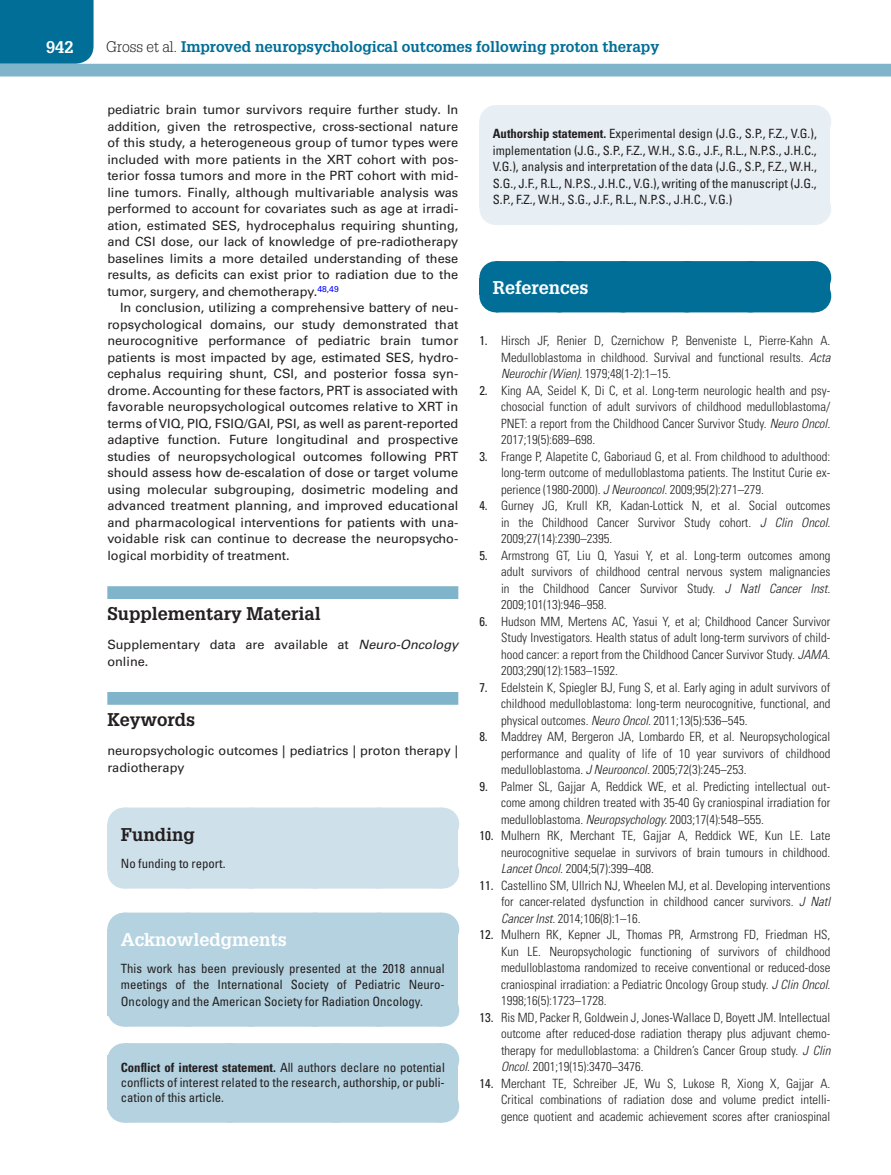
<style>
.page{position:relative;width:891px;height:1175px;background:#fff}
.page>*{position:absolute;margin:0;border:0;box-sizing:border-box;transform-origin:0 0}
.t1{font:700 18px "Glypha LT Std";color:#231f20}
.t2{font:700 18px "Glypha LT Std";color:#fff}
.t3{font:700 16.5px "Glypha LT Std";color:#fff}
.t4{font:700 15px "Glypha LT Std";color:#006e96}
.t5{font:300 condensed 12.75px/16.5px "Univers LT Std";color:#231f20;text-align:justify}
.t6{font:12.75px/16.5px "Univers LT Std";color:#231f20;text-align:justify}
.t7{font:condensed 12.75px/16.5px "Univers LT Std";color:#231f20;text-align:justify}
.s1{font-weight:300;color:#231f20}
.s2{font-style:italic}
.s3{font-weight:700}
.s4{font-weight:400}
</style>
<div class="page">
<div style="left:0;top:0;width:94px;height:64px;background:#006e96"></div>
<div style="left:0;top:64px;width:891px;height:12px;background:#7fb4ca"></div>
<div style="left:107px;top:586px;width:351px;height:13px;background:#7fb4ca"></div>
<div style="left:107px;top:692px;width:351px;height:12px;background:#7fb4ca"></div>
<div style="left:107px;top:824px;width:351px;height:33px;background:#cee0ea"></div>
<div style="left:124px;top:807px;width:318px;height:33px;background:#cee0ea"></div>
<svg style="left:187px;top:807px;width:223px;height:1px"></svg>
<hr style="left:442px;top:807px;width:1px;height:33px;background:#cee0ea">
<div style="left:107px;top:855px;width:351px;height:16px;background:#cee0ea"></div>
<div style="left:124px;top:855px;width:318px;height:33px;background:#cee0ea"></div>
<hr style="left:442px;top:855px;width:1px;height:33px;background:#cee0ea">
<div style="left:107px;top:929px;width:351px;height:32px;background:#b4d2df"></div>
<div style="left:124px;top:912px;width:318px;height:33px;background:#b4d2df"></div>
<svg style="left:187px;top:912px;width:223px;height:1px"></svg>
<hr style="left:442px;top:912px;width:1px;height:33px;background:#b4d2df">
<div style="left:107px;top:958px;width:351px;height:58px;background:#b4d2df"></div>
<div style="left:124px;top:993px;width:318px;height:33px;background:#b4d2df"></div>
<hr style="left:442px;top:993px;width:1px;height:33px;background:#b4d2df">
<div style="left:107px;top:1054px;width:351px;height:55px;background:#b4d2df"></div>
<div style="left:124px;top:1043px;width:318px;height:33px;background:#b4d2df"></div>
<svg style="left:235px;top:1043px;width:154px;height:1px"></svg>
<hr style="left:442px;top:1043px;width:1px;height:33px;background:#b4d2df">
<div style="left:124px;top:1089px;width:318px;height:33px;background:#b4d2df"></div>
<hr style="left:442px;top:1089px;width:1px;height:33px;background:#b4d2df">
<div style="left:479px;top:121px;width:351px;height:87px;background:#e8eff4"></div>
<div style="left:496px;top:105px;width:318px;height:33px;background:#e8eff4"></div>
<hr style="left:814px;top:105px;width:1px;height:33px;background:#e8eff4">
<div style="left:496px;top:192px;width:318px;height:33px;background:#e8eff4"></div>
<hr style="left:814px;top:192px;width:1px;height:33px;background:#e8eff4">
<div style="left:479px;top:278px;width:351px;height:17px;background:#006e96"></div>
<div style="left:496px;top:261px;width:318px;height:33px;background:#006e96"></div>
<hr style="left:814px;top:261px;width:1px;height:33px;background:#006e96">
<div style="left:496px;top:279px;width:318px;height:33px;background:#006e96"></div>
<svg style="left:563px;top:261px;width:219px;height:1px"></svg>
<hr style="left:814px;top:279px;width:1px;height:33px;background:#006e96">
<p class="t3" style="left:46px;top:37px;width:29px">942</p>
<p class="t4" style="left:106px;top:37px;width:555px"><span class="s1">Gross et al.</span> Improved neuropsychological outcomes following proton therapy</p>
<p class="t6" style="left:107px;top:102px;width:353px">pediatric brain tumor survivors require further study. In addition, given the retrospective, cross-sectional nature of this study, a heterogeneous group of tumor types were included with more patients in the XRT cohort with pos&shy;terior fossa tumors and more in the PRT cohort with mid&shy;line tumors. Finally, although multivariable analysis was performed to account for covariates such as age at irradi&shy;ation, estimated SES, hydrocephalus requiring shunting, and CSI dose, our lack of knowledge of pre-radiotherapy baselines limits a more detailed understanding of these results, as deficits can exist prior to radiation due to the tumor, surgery, and chemotherapy.<sup>48</sup><sup>,</sup><sup>49</sup></p>
<p class="t6" style="left:107px;top:300px;width:353px;text-indent:13px">In conclusion, utilizing a comprehensive battery of neu&shy;ropsychological domains, our study demonstrated that neurocognitive performance of pediatric brain tumor patients is most impacted by age, estimated SES, hydro&shy;cephalus requiring shunt, CSI, and posterior fossa syn&shy;drome. Accounting for these factors, PRT is associated with favorable neuropsychological outcomes relative to XRT in terms of VIQ, PIQ, FSIQ/GAI, PSI, as well as parent-reported adaptive function. Future longitudinal and prospective studies of neuropsychological outcomes following PRT should assess how de-escalation of dose or target volume using molecular subgrouping, dosimetric modeling and advanced treatment planning, and improved educational and pharmacological interventions for patients with una&shy;voidable risk can continue to decrease the neuropsycho&shy;logical morbidity of treatment.</p>
<h1 class="t1" style="left:107px;top:602px;width:215px">Supplementary Material</h1>
<p class="t6" style="left:107px;top:636px;width:352px">Supplementary data are available at <span class="s2">Neuro-Oncology </span>online.</p>
<h1 class="t1" style="left:107px;top:708px;width:89px">Keywords</h1>
<p class="t6" style="left:107px;top:742px;width:352px">neuropsychologic outcomes | pediatrics | proton therapy | radiotherapy</p>
<h1 class="t1" style="left:121px;top:823px;width:76px">Funding</h1>
<p class="t7" style="left:121px;top:854px;width:106px">No funding to report.</p>
<h1 class="t2" style="left:121px;top:928px;width:168px">Acknowledgments</h1>
<p class="t7" style="left:121px;top:959px;width:325px">This work has been previously presented at the 2018 annual meetings of the International Society of Pediatric Neuro-Oncology and the American Society for Radiation Oncology.</p>
<p class="t7" style="left:121px;top:1059px;width:326px;line-height:15px"><span class="s3">Conflict of interest statement.</span> All authors declare no potential conflicts of interest related to the research, authorship, or publi&shy;cation of this article.</p>
<p class="t7" style="left:493px;top:125px;width:326px"><span class="s3">Authorship statement.</span> Experimental design (J.G., S.P., F.Z., V.G.), implementation (J.G., S.P., F.Z., W.H., S.G., J.F., R.L., N.P.S., J.H.C., V.G.), analysis and interpretation of the data (J.G., S.P., F.Z., W.H., S.G., J.F., R.L., N.P.S., J.H.C., V.G.), writing of the manuscript (J.G., S.P., F.Z., W.H., S.G., J.F., R.L., N.P.S., J.H.C., V.G.)</p>
<h1 class="t2" style="left:493px;top:276px;width:97px">References</h1>
<p class="t5" style="left:501px;top:332px;width:331px;text-indent:-22px"><span class="s4">1.</span> Hirsch JF, Renier D, Czernichow P, Benveniste L, Pierre-Kahn A.<br>Medulloblastoma in childhood. Survival and functional results. <span class="s2">Acta Neurochir (Wien).</span> 1979;48(1-2):1–15.</p>
<p class="t5" style="left:501px;top:382px;width:331px;text-indent:-22px"><span class="s4">2.</span> King AA, Seidel K, Di C, et al. Long-term neurologic health and psy&shy;chosocial function of adult survivors of childhood medulloblastoma/ PNET: a report from the Childhood Cancer Survivor Study. <span class="s2">Neuro Oncol.<br></span>2017;19(5):689–698.</p>
<p class="t5" style="left:501px;top:448px;width:331px;text-indent:-22px"><span class="s4">3.</span> Frange P, Alapetite C, Gaboriaud G, et al. From childhood to adulthood: long-term outcome of medulloblastoma patients. The Institut Curie ex&shy;perience (1980-2000). <span class="s2">J Neurooncol.</span> 2009;95(2):271–279.</p>
<p class="t5" style="left:501px;top:497px;width:331px;text-indent:-22px"><span class="s4">4.</span> Gurney JG, Krull KR, Kadan-Lottick N, et al. Social outcomes in the Childhood Cancer Survivor Study cohort. <span class="s2">J Clin Oncol.<br></span>2009;27(14):2390–2395.</p>
<p class="t5" style="left:501px;top:547px;width:331px;text-indent:-22px"><span class="s4">5.</span> Armstrong GT, Liu Q, Yasui Y, et al. Long-term outcomes among adult survivors of childhood central nervous system malignancies in the Childhood Cancer Survivor Study. <span class="s2">J Natl Cancer Inst.<br></span>2009;101(13):946–958.</p>
<p class="t5" style="left:501px;top:613px;width:331px;text-indent:-22px"><span class="s4">6.</span> Hudson MM, Mertens AC, Yasui Y, et al; Childhood Cancer Survivor Study Investigators. Health status of adult long-term survivors of child&shy;hood cancer: a report from the Childhood Cancer Survivor Study. <span class="s2">JAMA.<br></span>2003;290(12):1583–1592.</p>
<p class="t5" style="left:501px;top:679px;width:331px;text-indent:-22px"><span class="s4">7.</span> Edelstein K, Spiegler BJ, Fung S, et al. Early aging in adult survivors of childhood medulloblastoma: long-term neurocognitive, functional, and physical outcomes. <span class="s2">Neuro Oncol.</span> 2011;13(5):536–545.</p>
<p class="t5" style="left:501px;top:728px;width:331px;text-indent:-22px"><span class="s4">8.</span> Maddrey AM, Bergeron JA, Lombardo ER, et al. Neuropsychological performance and quality of life of 10 year survivors of childhood medulloblastoma. <span class="s2">J Neurooncol.</span> 2005;72(3):245–253.</p>
<p class="t5" style="left:501px;top:778px;width:331px;text-indent:-22px"><span class="s4">9.</span> Palmer SL, Gajjar A, Reddick WE, et al. Predicting intellectual out&shy;come among children treated with 35-40 Gy craniospinal irradiation for medulloblastoma. <span class="s2">Neuropsychology.</span> 2003;17(4):548–555.</p>
<p class="t5" style="left:501px;top:827px;width:331px;text-indent:-22px"><span class="s4">10.</span> Mulhern RK, Merchant TE, Gajjar A, Reddick WE, Kun LE. Late neurocognitive sequelae in survivors of brain tumours in childhood.<br><span class="s2">Lancet Oncol.</span> 2004;5(7):399–408.</p>
<p class="t5" style="left:501px;top:877px;width:331px;text-indent:-22px"><span class="s4">11.</span> Castellino SM, Ullrich NJ, Wheelen MJ, et al. Developing interventions for cancer-related dysfunction in childhood cancer survivors. <span class="s2">J Natl Cancer Inst.</span> 2014;106(8):1–16.</p>
<p class="t5" style="left:501px;top:926px;width:331px;text-indent:-22px"><span class="s4">12.</span> Mulhern RK, Kepner JL, Thomas PR, Armstrong FD, Friedman HS, Kun LE. Neuropsychologic functioning of survivors of childhood medulloblastoma randomized to receive conventional or reduced-dose craniospinal irradiation: a Pediatric Oncology Group study. <span class="s2">J Clin Oncol.<br></span>1998;16(5):1723–1728.</p>
<p class="t5" style="left:501px;top:1009px;width:331px;text-indent:-22px"><span class="s4">13.</span> Ris MD, Packer R, Goldwein J, Jones-Wallace D, Boyett JM. Intellectual outcome after reduced-dose radiation therapy plus adjuvant chemo&shy;therapy for medulloblastoma: a Children’s Cancer Group study. <span class="s2">J Clin Oncol.</span> 2001;19(15):3470–3476.</p>
<p class="t5" style="left:501px;top:1075px;width:331px;text-indent:-22px"><span class="s4">14.</span> Merchant TE, Schreiber JE, Wu S, Lukose R, Xiong X, Gajjar A.<br>Critical combinations of radiation dose and volume predict intelli&shy;gence quotient and academic achievement scores after craniospinal</p>
</div>
